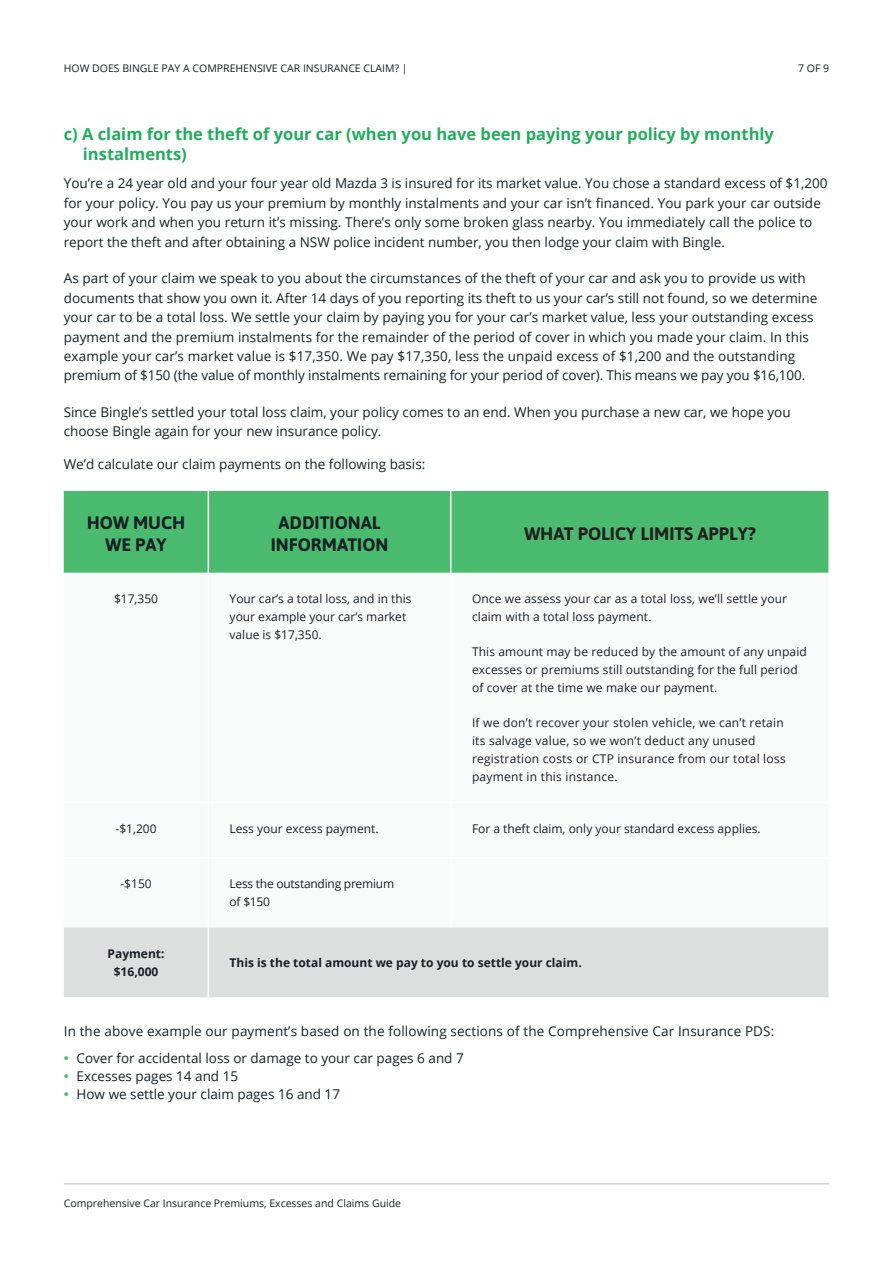
<style>
.page{position:relative;width:893px;height:1263px;background:#fff}
.page>*{position:absolute;margin:0;border:0;box-sizing:border-box;transform-origin:0 0}
.t1{font:700 18px/21.6px "Asap";color:#172025;text-align:center}
.t2{font:700 18px "Asap";color:#231f20}
.t3{font:700 16.5px/19.8px "Open Sans";color:#20ae5c}
.t4{font:13.5px/19.5px "Open Sans";color:#172025}
.t5{font:12px/18px "Open Sans";letter-spacing:.01em;color:#172025}
.t6{font:700 12px/18px "Open Sans";color:#172025;text-align:center}
.t7{font:12px/18px "Open Sans";letter-spacing:-.02em;color:#172025}
.t8{font:10.5px "Open Sans";color:#172025}
.s1{font-family:"Asap";font-size:15px;color:#4aba6e}
</style>
<div class="page">
<hr style="left:64px;top:1183px;width:765px;height:1px;background:#babcbd">
<div style="left:64px;top:491px;width:764px;height:82px;background:#4aba6e"></div>
<div style="left:64px;top:927px;width:764px;height:70px;background:#dddede"></div>
<hr style="left:450px;top:491px;width:1px;height:82px;background:#fff">
<hr style="left:208px;top:927px;width:1px;height:70px;background:#fff">
<hr style="left:208px;top:491px;width:1px;height:82px;background:#fff">
<p class="t8" style="left:64px;top:61px;width:345px">HOW DOES BINGLE PAY A COMPREHENSIVE CAR INSURANCE CLAIM? |</p>
<p class="t8" style="left:798px;top:61px;width:33px">7 OF 9</p>
<p class="t3" style="left:83px;top:124px;width:692px;text-indent:-19px">c) A claim for the theft of your car (when you have been paying your policy by monthly instalments)</p>
<p class="t4" style="left:64px;top:173px;width:765px">You’re a 24 year old and your four year old Mazda 3 is insured for its market value. You chose a standard excess of $1,200 for your policy. You pay us your premium by monthly instalments and your car isn’t financed. You park your car outside your work and when you return it’s missing. There’s only some broken glass nearby. You immediately call the police to report the theft and after obtaining a NSW police incident number, you then lodge your claim with Bingle.</p>
<p class="t4" style="left:64px;top:268px;width:755px">As part of your claim we speak to you about the circumstances of the theft of your car and ask you to provide us with documents that show you own it. After 14 days of you reporting its theft to us your car’s still not found, so we determine your car to be a total loss. We settle your claim by paying you for your car’s market value, less your outstanding excess payment and the premium instalments for the remainder of the period of cover in which you made your claim. In this example your car’s market value is $17,350. We pay $17,350, less the unpaid excess of $1,200 and the outstanding premium of $150 (the value of monthly instalments remaining for your period of cover). This means we pay you $16,100.</p>
<p class="t4" style="left:64px;top:402px;width:728px">Since Bingle’s settled your total loss claim, your policy comes to an end. When you purchase a new car, we hope you choose Bingle again for your new insurance policy.</p>
<p class="t4" style="left:64px;top:454px;width:363px">We’d calculate our claim payments on the following basis:</p>
<h1 class="t1" style="left:87px;top:511px;width:100px">HOW MUCH<br>WE PAY</h1>
<h1 class="t1" style="left:271px;top:511px;width:119px">ADDITIONAL<br>INFORMATION</h1>
<h1 class="t2" style="left:524px;top:521px;width:233px">WHAT POLICY LIMITS APPLY?</h1>
<p class="t5" style="left:114px;top:590px;width:46px">$17,350</p>
<p class="t5" style="left:230px;top:590px;width:184px">Your car’s a total loss, and in this your example your car’s market value is $17,350.</p>
<p class="t5" style="left:472px;top:590px;width:317px">Once we assess your car as a total loss, we’ll settle your claim with a total loss payment.</p>
<p class="t5" style="left:472px;top:643px;width:336px">This amount may be reduced by the amount of any unpaid excesses or premiums still outstanding for the full period of cover at the time we make our payment.</p>
<p class="t5" style="left:472px;top:714px;width:315px">If we don’t recover your stolen vehicle, we can’t retain its salvage value, so we won’t deduct any unused registration costs or CTP insurance from our total loss payment in this instance.</p>
<p class="t5" style="left:116px;top:819px;width:43px">-$1,200</p>
<p class="t5" style="left:230px;top:819px;width:151px">Less your excess payment.</p>
<p class="t5" style="left:472px;top:819px;width:290px">For a theft claim, only your standard excess applies.</p>
<p class="t5" style="left:120px;top:874px;width:33px">-$150</p>
<p class="t7" style="left:230px;top:874px;width:166px">Less the outstanding premium of $150</p>
<p class="t6" style="left:108px;top:944px;width:58px">Payment: $16,000</p>
<p class="t6" style="left:230px;top:953px;width:354px">This is the total amount we pay to you to settle your claim.</p>
<p class="t4" style="left:64px;top:1021px;width:712px">In the above example our payment’s based on the following sections of the Comprehensive Car Insurance PDS:</p>
<p class="t4" style="left:64px;top:1048px;width:401px"><span class="s1">•</span> Cover for accidental loss or damage to your car pages 6 and 7</p>
<p class="t4" style="left:64px;top:1066px;width:176px"><span class="s1">•</span> Excesses pages 14 and 15</p>
<p class="t4" style="left:64px;top:1084px;width:278px"><span class="s1">•</span> How we settle your claim pages 16 and 17</p>
<p class="t8" style="left:64px;top:1196px;width:339px">Comprehensive Car Insurance Premiums, Excesses and Claims Guide</p>
</div>
